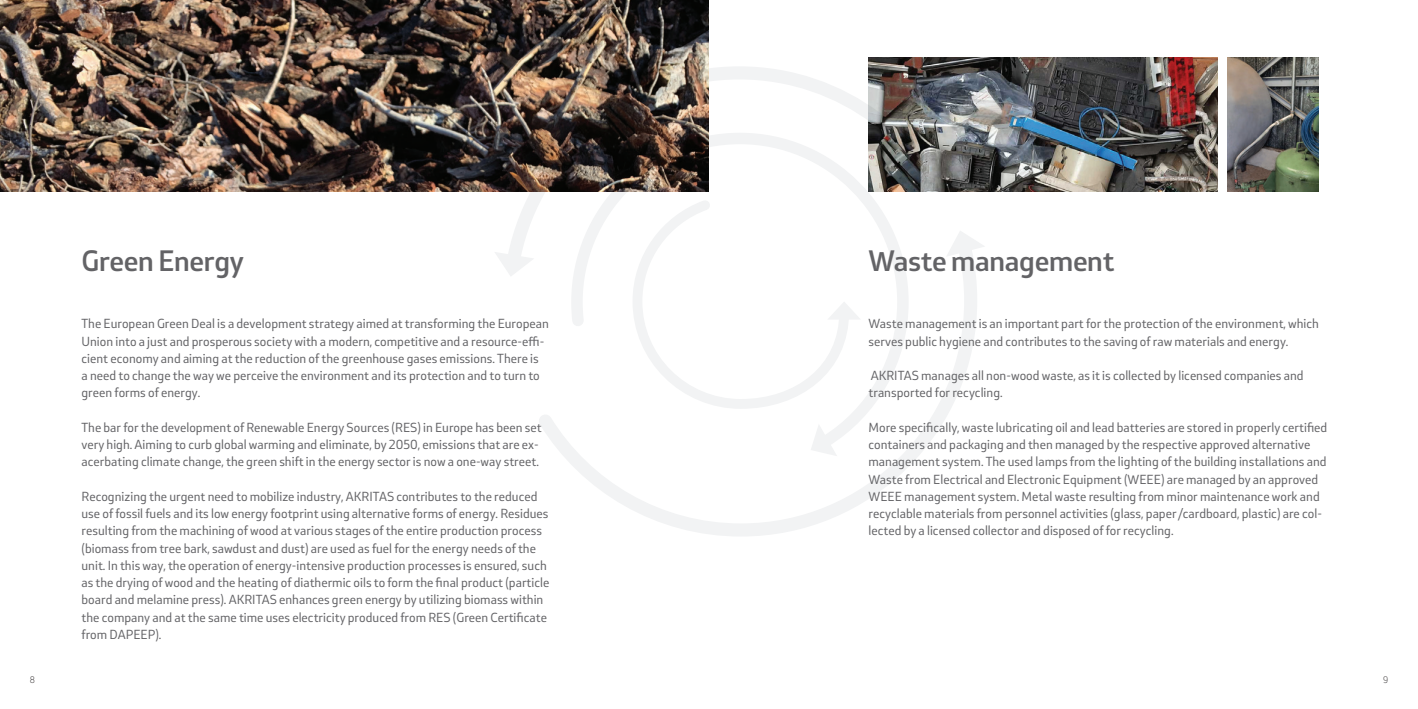
<style>
.page{position:relative;width:1418px;height:709px;background:#fff}
.page>*{position:absolute;margin:0;border:0;box-sizing:border-box;transform-origin:0 0}
.t1{font:500 27.5px "Stobi Sans";letter-spacing:-.015em;color:#636366}
.t2{font:12.25px/17.2px "Stobi Sans";color:#636366}
.t3{font:300 8.75px "Stobi Sans";color:#231f20}
</style>
<div class="page">
<img style="left:0;top:0;width:709px;height:191px">
<img style="left:868px;top:58px;width:349px;height:133px">
<img style="left:1227px;top:58px;width:91px;height:133px">
<img style="left:498px;top:65px;width:397px;height:187px">
<svg style="left:495px;top:252px;width:32px;height:24px"></svg>
<svg style="left:565px;top:127px;width:349px;height:100px"></svg>
<svg style="left:527px;top:227px;width:450px;height:309px"></svg>
<svg style="left:946px;top:230px;width:38px;height:27px"></svg>
<h1 class="t1" style="left:81px;top:242px;width:164px">Green Energy</h1>
<p class="t2" style="left:81px;top:315px;width:469px">The European Green Deal is a development strategy aimed at transforming the European Union into a just and prosperous society with a modern, competitive and a resource-effi&shy;cient economy and aiming at the reduction of the greenhouse gases emissions. There is<br>a need to change the way we perceive the environment and its protection and to turn to green forms of energy.</p>
<p class="t2" style="left:81px;top:418px;width:461px">The bar for the development of Renewable Energy Sources (RES) in Europe has been set very high. Aiming to curb global warming and eliminate, by 2050, emissions that are ex&shy;acerbating climate change, the green shift in the energy sector is now a one-way street.</p>
<p class="t2" style="left:81px;top:487px;width:469px">Recognizing the urgent need to mobilize industry, AKRITAS contributes to the reduced use of fossil fuels and its low energy footprint using alternative forms of energy. Residues resulting from the machining of wood at various stages of the entire production process (biomass from tree bark, sawdust and dust) are used as fuel for the energy needs of the unit. In this way, the operation of energy-intensive production processes is ensured, such as the drying of wood and the heating of diathermic oils to form the final product (particle board and melamine press). AKRITAS enhances green energy by utilizing biomass within the company and at the same time uses electricity produced from RES (Green Certificate from DAPEEP).</p>
<h1 class="t1" style="left:868px;top:242px;width:247px">Waste management</h1>
<p class="t2" style="left:868px;top:315px;width:452px">Waste management is an important part for the protection of the environment, which serves public hygiene and contributes to the saving of raw materials and energy.</p>
<p class="t2" style="left:868px;top:366px;width:436px">AKRITAS manages all non-wood waste, as it is collected by licensed companies and transported for recycling.</p>
<p class="t2" style="left:868px;top:418px;width:460px">More specifically, waste lubricating oil and lead batteries are stored in properly certified containers and packaging and then managed by the respective approved alternative management system. The used lamps from the lighting of the building installations and Waste from Electrical and Electronic Equipment (WEEE) are managed by an approved WEEE management system. Metal waste resulting from minor maintenance work and recyclable materials from personnel activities (glass, paper /cardboard, plastic) are col&shy;lected by a licensed collector and disposed of for recycling.</p>
<p class="t3" style="left:30px;top:674px;width:7px">8</p>
<p class="t3" style="left:1382px;top:674px;width:7px">9</p>
</div>
